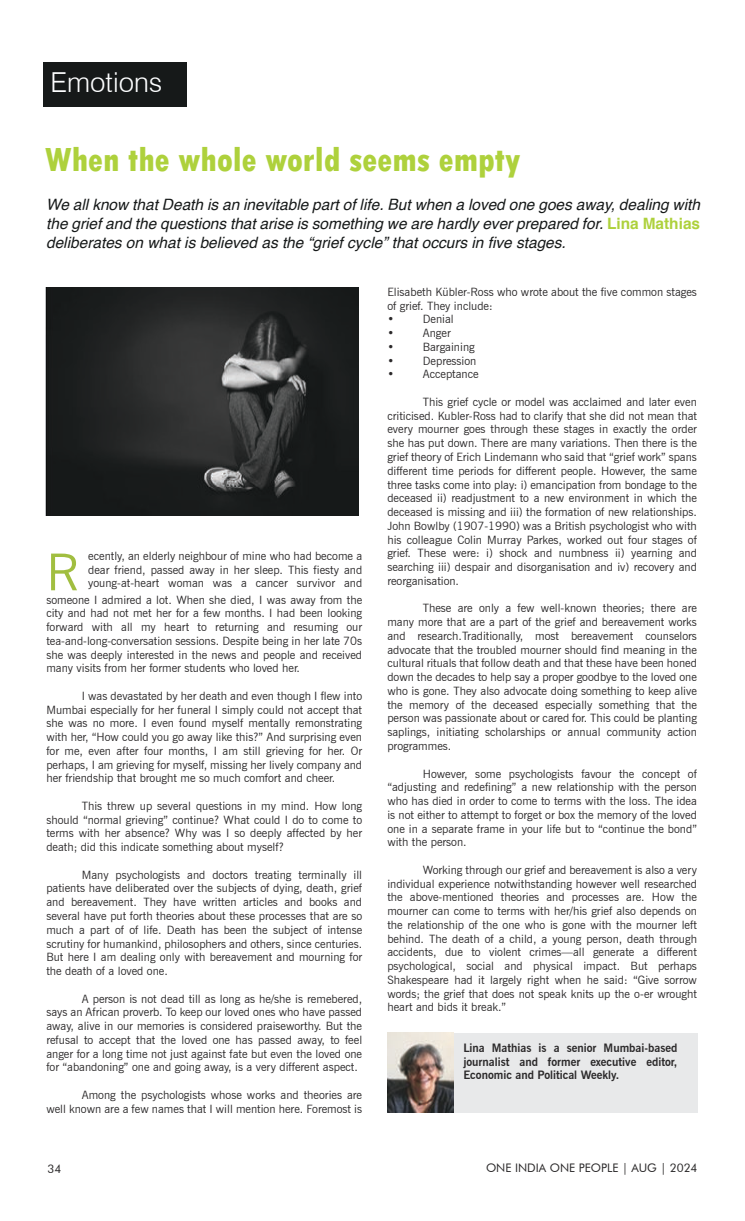
<style>
.page{position:relative;width:745px;height:1221px;background:#fff}
.page>*{position:absolute;margin:0;border:0;box-sizing:border-box;transform-origin:0 0}
.t1{font:50.75px "News Gothic BT";color:#a1be40}
.t2{font:800 condensed 35px "Tw Cen";color:#aed13c}
.t3{font:300 27.5px "Swiss 721 BT";color:#fdfeff}
.t4{font:italic 15.62px/18.8px "Helvetica";color:#161919;text-align:justify}
.t5{font:11.75px "Futura BT";color:#2b292a}
.t6{font:11.5px/13.8px "News Gothic BT";color:#2b292a;text-align:justify}
.t7{font:700 11.5px/13.8px "News Gothic BT";color:#2b292a;text-align:justify}
.s1{font-weight:700;font-style:normal;color:#aed13c}
</style>
<div class="page">
<div style="left:44px;top:62px;width:142px;height:44px;background:#161919"></div>
<div style="left:387px;top:1032px;width:309px;height:80px;background:#e8e9ea"></div>
<img style="left:387px;top:1032px;width:66px;height:80px">
<img style="left:45px;top:287px;width:313px;height:228px">
<h3 class="t3" style="left:51px;top:71px;width:113px">Emotions</h3>
<h2 class="t2" style="left:45px;top:147px;width:476px">When the whole world seems empty</h2>
<p class="t4" style="left:46px;top:197px;width:655px">We all know that Death is an inevitable part of life. But when a loved one goes away, dealing with the grief and the questions that arise is something we are hardly ever prepared for. <span class="s1">Lina Mathias </span>deliberates on what is believed as the ìgrief cycleî that occurs in five stages.</p>
<h1 class="t1" style="left:46px;top:550px;width:35px">R</h1>
<p class="t6" style="left:88px;top:549px;width:275px">ecently, an elderly neighbour of mine who had become a dear friend, passed away in her sleep. This fiesty and young-at-heart woman was a cancer survivor and</p>
<p class="t6" style="left:46px;top:593px;width:317px">someone I admired a lot. When she died, I was away from the city and had not met her for a few months. I had been looking forward with all my heart to returning and resuming our tea-and-long-conversation sessions. Despite being in her late 70s she was deeply interested in the news and people and received many visits from her former students who loved her.</p>
<p class="t6" style="left:46px;top:689px;width:317px;text-indent:35px">I was devastated by her death and even though I flew into Mumbai especially for her funeral I simply could not accept that she was no more. I even found myself mentally remonstrating with her, ìHow could you go away like this?î And surprising even for me, even after four months, I am still grieving for her. Or perhaps, I am grieving for myself, missing her lively company and her friendship that brought me so much comfort and cheer.</p>
<p class="t6" style="left:46px;top:799px;width:317px;text-indent:35px">This threw up several questions in my mind. How long should ìnormal grievingî continue? What could I do to come to terms with her absence? Why was I so deeply affected by her death; did this indicate something about myself?</p>
<p class="t6" style="left:46px;top:868px;width:317px;text-indent:35px">Many psychologists and doctors treating terminally ill patients have deliberated over the subjects of dying, death, grief and bereavement. They have written articles and books and several have put forth theories about these processes that are so much a part of of life. Death has been the subject of intense scrutiny for humankind, philosophers and others, since centuries.<br>But here I am dealing only with bereavement and mourning for the death of a loved one.</p>
<p class="t6" style="left:46px;top:992px;width:317px;text-indent:35px">A person is not dead till as long as he/she is remebered, says an African proverb. To keep our loved ones who have passed away, alive in our memories is considered praiseworthy. But the refusal to accept that the loved one has passed away, to feel anger for a long time not just against fate but even the loved one for ìabandoningî one and going away, is a very different aspect.</p>
<p class="t6" style="left:46px;top:1088px;width:317px;text-align:right">Among the psychologists whose works and theories are<br>well known are a few names that I will mention here. Foremost is</p>
<p class="t6" style="left:387px;top:285px;width:311px;text-align:left">Elisabeth K¸bler-Ross who wrote about the five common stages of grief. They include:<br>ï</p>
<p class="t6" style="left:422px;top:313px;width:33px">Denial</p>
<p class="t6" style="left:387px;top:327px;width:8px">ï</p>
<p class="t6" style="left:422px;top:327px;width:29px">Anger</p>
<p class="t6" style="left:387px;top:340px;width:8px">ï</p>
<p class="t6" style="left:422px;top:340px;width:53px">Bargaining</p>
<p class="t6" style="left:387px;top:354px;width:8px">ï</p>
<p class="t6" style="left:422px;top:354px;width:55px">Depression</p>
<p class="t6" style="left:387px;top:368px;width:8px">ï</p>
<p class="t6" style="left:422px;top:368px;width:57px">Acceptance</p>
<p class="t6" style="left:387px;top:395px;width:311px;text-indent:35px">This grief cycle or model was acclaimed and later even criticised. Kubler-Ross had to clarify that she did not mean that every mourner goes through these stages in exactly the order she has put down. There are many variations. Then there is the grief theory of Erich Lindemann who said that ìgrief workî spans different time periods for different people. However, the same three tasks come into play: i) emancipation from bondage to the deceased ii) readjustment to a new environment in which the deceased is missing and iii) the formation of new relationships.<br>John Bowlby (1907-1990) was a British psychologist who with his colleague Colin Murray Parkes, worked out four stages of grief. These were: i) shock and numbness ii) yearning and searching iii) despair and disorganisation and iv) recovery and reorganisation.</p>
<p class="t6" style="left:387px;top:602px;width:311px;text-indent:35px">These are only a few well-known theories; there are many more that are a part of the grief and bereavement works and research.Traditionally, most bereavement counselors advocate that the troubled mourner should find meaning in the cultural rituals that follow death and that these have been honed down the decades to help say a proper goodbye to the loved one who is gone. They also advocate doing something to keep alive the memory of the deceased especially something that the person was passionate about or cared for. This could be planting saplings, initiating scholarships or annual community action programmes.</p>
<p class="t6" style="left:387px;top:767px;width:311px;text-indent:35px">However, some psychologists favour the concept of ìadjusting and redefiningî a new relationship with the person who has died in order to come to terms with the loss. The idea is not either to attempt to forget or box the memory of the loved one in a separate frame in your life but to ìcontinue the bondî with the person.</p>
<p class="t6" style="left:387px;top:863px;width:311px;text-indent:35px">Working through our grief and bereavement is also a very individual experience notwithstanding however well researched the above-mentioned theories and processes are. How the mourner can come to terms with her/his grief also depends on the relationship of the one who is gone with the mourner left behind. The death of a child, a young person, death through accidents, due to violent crimesóall generate a different psychological, social and physical impact. But perhaps Shakespeare had it largely right when he said: ìGive sorrow words; the grief that does not speak knits up the o-er wrought heart and bids it break.î</p>
<p class="t7" style="left:463px;top:1041px;width:215px">Lina Mathias is a senior Mumbai-based journalist and former executive editor, Economic and Political Weekly.</p>
<p class="t5" style="left:47px;top:1164px;width:15px">34</p>
<p class="t5" style="left:485px;top:1162px;width:213px">ONE INDIA ONE PEOPLE | AUG | 2024</p>
</div>
